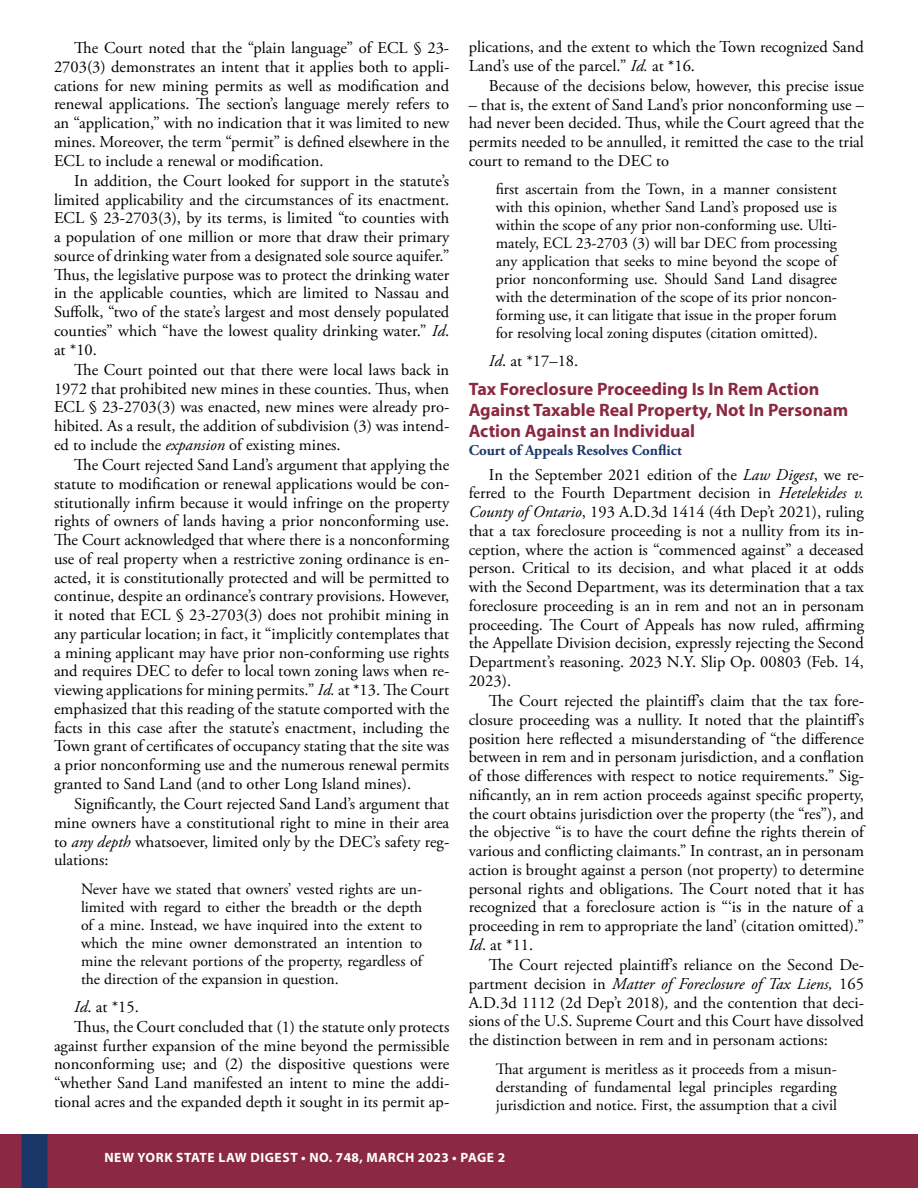
<style>
.page{position:relative;width:918px;height:1188px;background:#fff}
.page>*{position:absolute;margin:0;border:0;box-sizing:border-box;transform-origin:0 0}
.Heading_2{font:700 18px/21px "Myriad Pro";color:#8b2942}
.Inside_Paragraphs{font:16.5px/18.8px "Adobe Garamond Pro";color:#000;text-align:justify}
.Blockquotes{font:15.75px/18px "Adobe Garamond Pro";color:#000;text-align:justify}
.Heading_3{font:700 15px "Adobe Garamond Pro";color:#1b3668}
.t1{font:700 13.5px "Myriad Pro";letter-spacing:.045em;color:#fff}
.s1{font-style:italic}
</style>
<div class="page">
<div style="left:0;top:1134px;width:918px;height:54px;background:#8b2942"></div>
<svg style="left:22px;top:1134px;width:26px;height:54px"></svg>
<p class="Inside_Paragraphs" style="left:54px;top:39px;width:397px;text-indent:20px">The Court noted that the “plain language” of ECL § 23- 2703(3) demonstrates an intent that it applies both to appli&shy;cations for new mining permits as well as modification and renewal applications. The section’s language merely refers to an “application,” with no indication that it was limited to new mines. Moreover, the term “permit” is defined elsewhere in the ECL to include a renewal or modification.</p>
<p class="Inside_Paragraphs" style="left:54px;top:172px;width:397px;text-indent:20px">In addition, the Court looked for support in the statute’s limited applicability and the circumstances of its enactment.<br>ECL § 23-2703(3), by its terms, is limited “to counties with a population of one million or more that draw their primary source of drinking water from a designated sole source aquifer.” Thus, the legislative purpose was to protect the drinking water in the applicable counties, which are limited to Nassau and Suffolk, “two of the state’s largest and most densely populated counties” which “have the lowest quality drinking water.” <span class="s1">Id</span>. at *10.</p>
<p class="Inside_Paragraphs" style="left:54px;top:361px;width:397px;text-indent:20px">The Court pointed out that there were local laws back in 1972 that prohibited new mines in these counties. Thus, when ECL § 23-2703(3) was enacted, new mines were already pro&shy;hibited. As a result, the addition of subdivision (3) was intend&shy;ed to include the <span class="s1">expansion</span> of existing mines.</p>
<p class="Inside_Paragraphs" style="left:54px;top:456px;width:397px;text-indent:20px">The Court rejected Sand Land’s argument that applying the statute to modification or renewal applications would be con&shy;stitutionally infirm because it would infringe on the property rights of owners of lands having a prior nonconforming use.<br>The Court acknowledged that where there is a nonconforming use of real property when a restrictive zoning ordinance is en&shy;acted, it is constitutionally protected and will be permitted to continue, despite an ordinance’s contrary provisions. However, it noted that ECL § 23-2703(3) does not prohibit mining in any particular location; in fact, it “implicitly contemplates that a mining applicant may have prior non-conforming use rights and requires DEC to defer to local town zoning laws when re&shy;viewing applications for mining permits.” <span class="s1">Id.</span> at *13. The Court emphasized that this reading of the statute comported with the facts in this case after the statute’s enactment, including the Town grant of certificates of occupancy stating that the site was a prior nonconforming use and the numerous renewal permits granted to Sand Land (and to other Long Island mines).</p>
<p class="Inside_Paragraphs" style="left:54px;top:795px;width:397px;text-indent:20px">Significantly, the Court rejected Sand Land’s argument that mine owners have a constitutional right to mine in their area to <span class="s1">any depth</span> whatsoever, limited only by the DEC’s safety reg&shy;ulations:</p>
<p class="Blockquotes" style="left:81px;top:880px;width:343px">Never have we stated that owners’ vested rights are un&shy;limited with regard to either the breadth or the depth of a mine. Instead, we have inquired into the extent to which the mine owner demonstrated an intention to mine the relevant portions of the property, regardless of the direction of the expansion in question.</p>
<p class="Inside_Paragraphs" style="left:74px;top:998px;width:66px"><span class="s1">Id</span>. at *15.</p>
<p class="Inside_Paragraphs" style="left:54px;top:1018px;width:397px;text-indent:20px">Thus, the Court concluded that (1) the statute only protects against further expansion of the mine beyond the permissible nonconforming use; and (2) the dispositive questions were “whether Sand Land manifested an intent to mine the addi&shy;tional acres and the expanded depth it sought in its permit ap-</p>
<p class="Inside_Paragraphs" style="left:469px;top:38px;width:397px">plications, and the extent to which the Town recognized Sand<br>Land’s use of the parcel.” <span class="s1">Id.</span> at *16.</p>
<p class="Inside_Paragraphs" style="left:489px;top:77px;width:377px">Because of the decisions below, however, this precise issue</p>
<p class="Inside_Paragraphs" style="left:469px;top:96px;width:397px">– that is, the extent of Sand Land’s prior nonconforming use – had never been decided. Thus, while the Court agreed that the permits needed to be annulled, it remitted the case to the trial court to remand to the DEC to</p>
<p class="Blockquotes" style="left:496px;top:181px;width:343px">first ascertain from the Town, in a manner consistent with this opinion, whether Sand Land’s proposed use is within the scope of any prior non-conforming use. Ulti&shy;mately, ECL 23-2703 (3) will bar DEC from processing any application that seeks to mine beyond the scope of prior nonconforming use. Should Sand Land disagree with the determination of the scope of its prior noncon&shy;forming use, it can litigate that issue in the proper forum for resolving local zoning disputes (citation omitted).</p>
<p class="Inside_Paragraphs" style="left:489px;top:352px;width:91px"><span class="s1">Id</span>. at *17–18.</p>
<h2 class="Heading_2" style="left:469px;top:378px;width:381px">Tax Foreclosure Proceeding Is In Rem Action<br>Against Taxable Real Property, Not In Personam<br>Action Against an Individual</h2>
<h3 class="Heading_3" style="left:469px;top:442px;width:215px">Court of Appeals Resolves Conflict</h3>
<p class="Inside_Paragraphs" style="left:469px;top:466px;width:397px;text-indent:20px">In the September 2021 edition of the <span class="s1">Law Digest</span>, we re&shy;ferred to the Fourth Department decision in <span class="s1">Hetelekides v.<br>County of Ontario</span>, 193 A.D.3d 1414 (4th Dep’t 2021), ruling that a tax foreclosure proceeding is not a nullity from its in&shy;ception, where the action is “commenced against” a deceased person. Critical to its decision, and what placed it at odds with the Second Department, was its determination that a tax foreclosure proceeding is an in rem and not an in personam proceeding. The Court of Appeals has now ruled, affirming the Appellate Division decision, expressly rejecting the Second Department’s reasoning. 2023 N.Y. Slip Op. 00803 (Feb. 14, 2023).</p>
<p class="Inside_Paragraphs" style="left:469px;top:692px;width:397px;text-indent:20px">The Court rejected the plaintiff’s claim that the tax fore&shy;closure proceeding was a nullity. It noted that the plaintiff’s position here reflected a misunderstanding of “the difference between in rem and in personam jurisdiction, and a conflation of those differences with respect to notice requirements.” Sig&shy;nificantly, an in rem action proceeds against specific property, the court obtains jurisdiction over the property (the “res”), and the objective “is to have the court define the rights therein of various and conflicting claimants.” In contrast, an in personam action is brought against a person (not property) to determine personal rights and obligations. The Court noted that it has recognized that a foreclosure action is “‘is in the nature of a proceeding in rem to appropriate the land’ (citation omitted).” <span class="s1">Id</span>. at *11.</p>
<p class="Inside_Paragraphs" style="left:469px;top:956px;width:397px;text-indent:20px">The Court rejected plaintiff’s reliance on the Second De&shy;partment decision in <span class="s1">Matter of Foreclosure of Tax Liens,</span> 165<br>A.D.3d 1112 (2d Dep’t 2018)<span class="s1">,</span> and the contention that deci&shy;sions of the U.S. Supreme Court and this Court have dissolved the distinction between in rem and in personam actions:</p>
<p class="Blockquotes" style="left:496px;top:1060px;width:343px">That argument is meritless as it proceeds from a misun&shy;derstanding of fundamental legal principles regarding jurisdiction and notice. First, the assumption that a civil</p>
<p class="t1" style="left:104px;top:1149px;width:402px">NEW YORK STATE LAW DIGEST • NO. 748, MARCH 2023 • PAGE 2</p>
</div>
